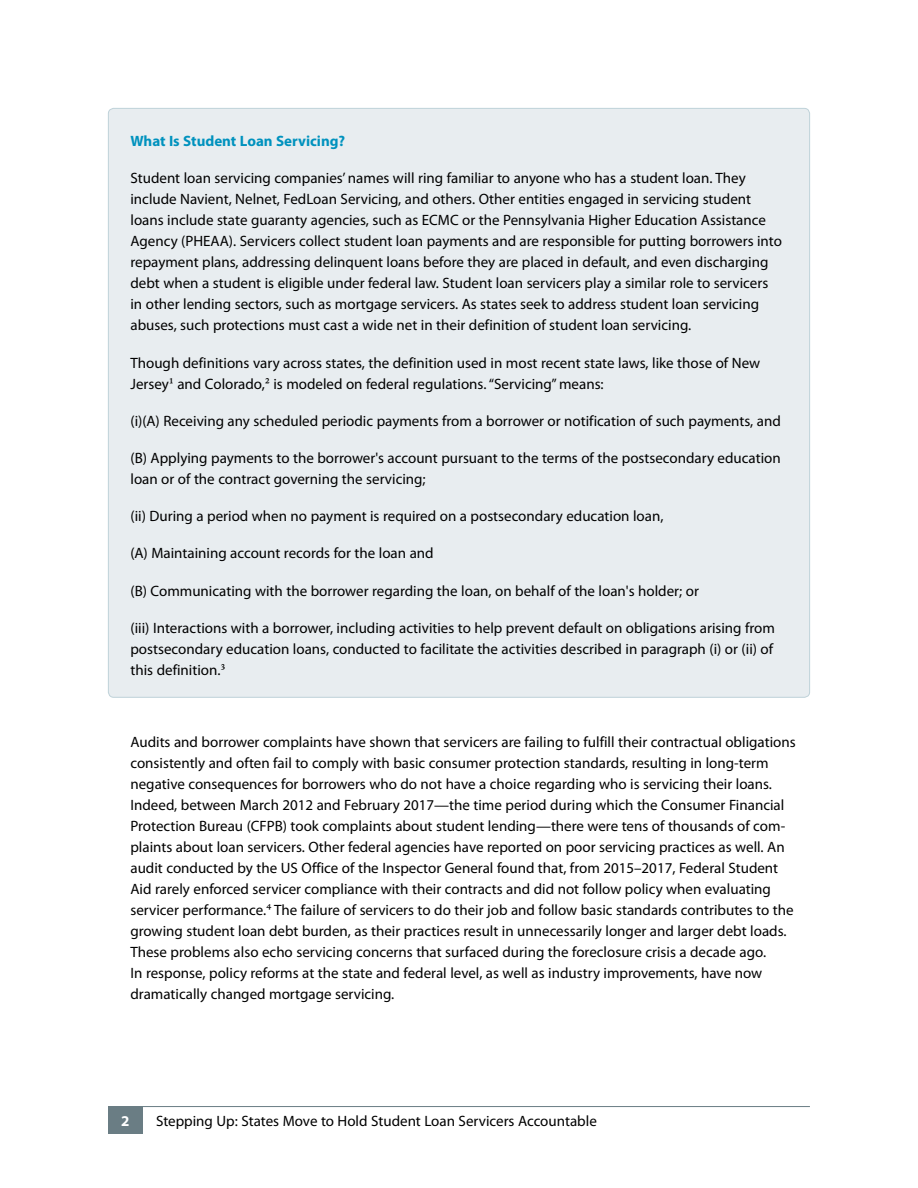
<style>
.page{position:relative;width:918px;height:1188px;background:#fff}
.page>*{position:absolute;margin:0;border:0;box-sizing:border-box;transform-origin:0 0}
.t1{font:15px/21px "Myriad Pro";color:#000}
.t2{font:700 15px "Myriad Pro";color:#0092be}
.t3{font:700 15px "Myriad Pro";color:#fff}
.s1{font-family:"Adobe Jenson Pro"}
</style>
<div class="page">
<hr style="left:108px;top:1106px;width:702px;height:1px;background:#6a7d84">
<div style="left:108px;top:1107px;width:35px;height:27px;background:#6a7d84"></div>
<div style="left:108px;top:108px;width:702px;height:589px;background:#e8edf0;border-radius:5px"></div>
<p class="t2" style="left:130px;top:131px;width:216px">What Is Student Loan Servicing?</p>
<p class="t1" style="left:130px;top:168px;width:653px">Student loan servicing companies’ names will ring familiar to anyone who has a student loan. They include Navient, Nelnet, FedLoan Servicing, and others. Other entities engaged in servicing student loans include state guaranty agencies, such as ECMC or the Pennsylvania Higher Education Assistance Agency (PHEAA). Servicers collect student loan payments and are responsible for putting borrowers into repayment plans, addressing delinquent loans before they are placed in default, and even discharging debt when a student is eligible under federal law. Student loan servicers play a similar role to servicers in other lending sectors, such as mortgage servicers. As states seek to address student loan servicing abuses, such protections must cast a wide net in their definition of student loan servicing.</p>
<p class="t1" style="left:130px;top:352px;width:631px">Though definitions vary across states, the definition used in most recent state laws, like those of New<br>Jersey<span class="s1">1</span> and Colorado,<span class="s1">2</span> is modeled on federal regulations. “Servicing” means:</p>
<p class="t1" style="left:130px;top:410px;width:652px">(i)(A) Receiving any scheduled periodic payments from a borrower or notification of such payments, and</p>
<p class="t1" style="left:130px;top:447px;width:652px">(B) Applying payments to the borrower's account pursuant to the terms of the postsecondary education loan or of the contract governing the servicing;</p>
<p class="t1" style="left:130px;top:505px;width:535px">(ii) During a period when no payment is required on a postsecondary education loan,</p>
<p class="t1" style="left:130px;top:543px;width:305px">(A) Maintaining account records for the loan and</p>
<p class="t1" style="left:130px;top:580px;width:570px">(B) Communicating with the borrower regarding the loan, on behalf of the loan's holder; or</p>
<p class="t1" style="left:130px;top:617px;width:646px">(iii) Interactions with a borrower, including activities to help prevent default on obligations arising from postsecondary education loans, conducted to facilitate the activities described in paragraph (i) or (ii) of this definition.<span class="s1">3</span></p>
<p class="t1" style="left:130px;top:731px;width:667px">Audits and borrower complaints have shown that servicers are failing to fulfill their contractual obligations consistently and often fail to comply with basic consumer protection standards, resulting in long-term negative consequences for borrowers who do not have a choice regarding who is servicing their loans.<br>Indeed, between March 2012 and February 2017—the time period during which the Consumer Financial Protection Bureau (CFPB) took complaints about student lending—there were tens of thousands of com&shy;plaints about loan servicers. Other federal agencies have reported on poor servicing practices as well. An audit conducted by the US Office of the Inspector General found that, from 2015–2017, Federal Student Aid rarely enforced servicer compliance with their contracts and did not follow policy when evaluating servicer performance.<span class="s1">4</span> The failure of servicers to do their job and follow basic standards contributes to the growing student loan debt burden, as their practices result in unnecessarily longer and larger debt loads.<br>These problems also echo servicing concerns that surfaced during the foreclosure crisis a decade ago.<br>In response, policy reforms at the state and federal level, as well as industry improvements, have now dramatically changed mortgage servicing.</p>
<p class="t3" style="left:121px;top:1111px;width:10px">2</p>
<p class="t1" style="left:156px;top:1110px;width:442px">Stepping Up: States Move to Hold Student Loan Servicers Accountable</p>
</div>
